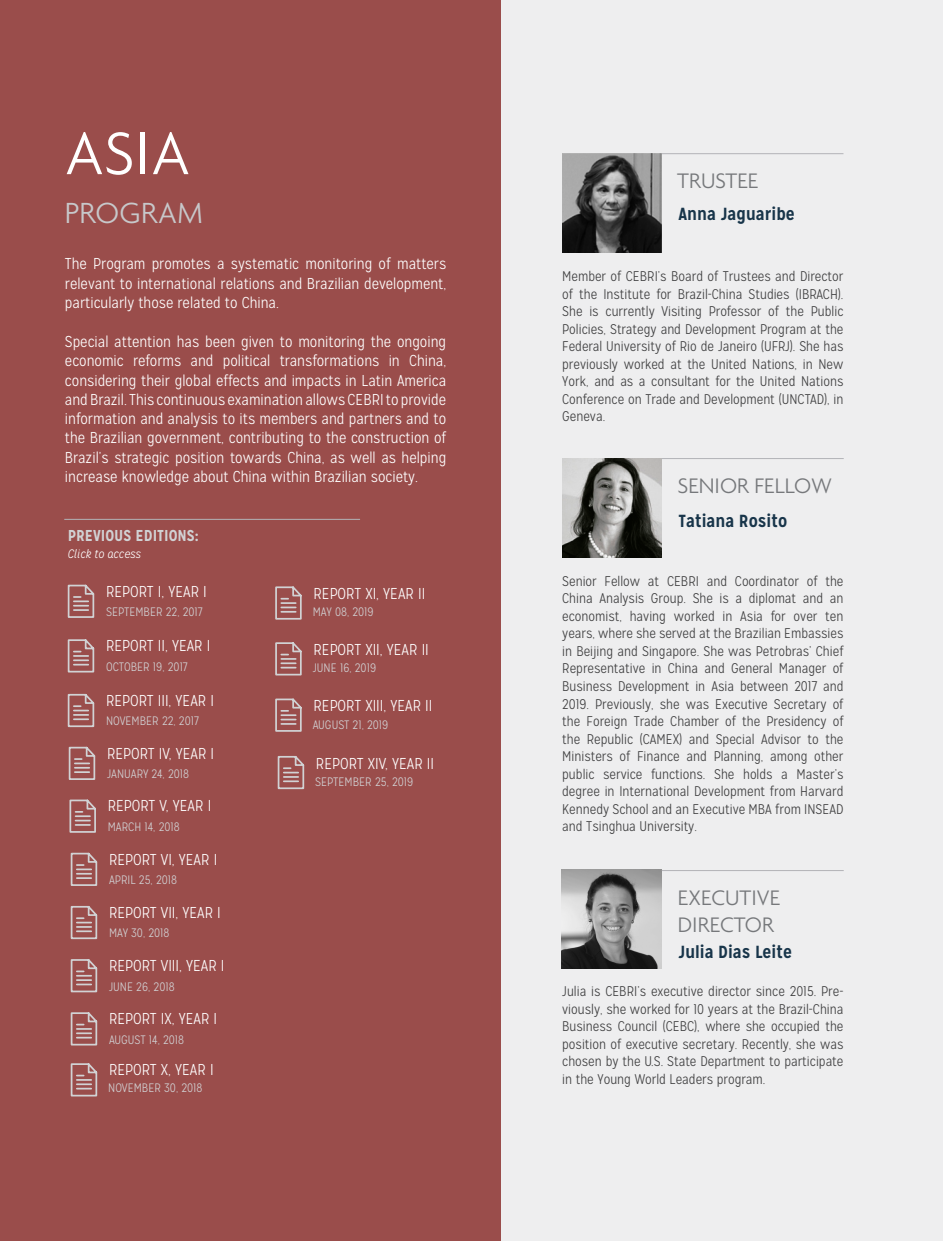
<style>
.page{position:relative;width:943px;height:1241px;background:#fff}
.page>*{position:absolute;margin:0;border:0;box-sizing:border-box;transform-origin:0 0}
.Titulo_Paper{font:300 64.75px "Agenda";color:#fff}
.Titulo_Paper-2{font:300 31.5px "Agenda";letter-spacing:.01em;color:#c7c8ca}
.t1{font:300 22.75px/27.3px "Agenda";color:#76787b}
.t2{font:700 17.5px "Mission Gothic";color:#18354a}
.t3{font:300 15.75px/19.2px "Mission Gothic";color:#fff;text-align:justify}
.t4{font:700 15.75px "Mission Gothic";color:#d1d2d4}
.t5{font:300 14px/17.5px "Mission Gothic";color:#3e3e3f;text-align:justify}
.t6{font:300 12.25px "Mission Gothic";color:#d1d2d4}
.t7{font:italic 300 12.25px "Mission Gothic";color:#fff}
</style>
<div class="page">
<div style="left:0;top:0;width:943px;height:1240px;background:#eeeeef"></div>
<div style="left:0;top:0;width:501px;height:1240px;background:#9a4d4b"></div>
<img style="left:562px;top:458px;width:99px;height:99px">
<hr style="left:661px;top:153px;width:182px;height:1px;background:#b2b3b7">
<hr style="left:662px;top:458px;width:181px;height:1px;background:#b2b3b7">
<hr style="left:64px;top:519px;width:296px;height:1px;background:#b2b3b7">
<img style="left:562px;top:869px;width:99px;height:99px">
<hr style="left:662px;top:870px;width:181px;height:1px;background:#b2b3b7">
<svg style="left:67px;top:639px;width:28px;height:34px"></svg>
<svg style="left:67px;top:693px;width:28px;height:34px"></svg>
<svg style="left:68px;top:746px;width:28px;height:34px"></svg>
<svg style="left:69px;top:799px;width:27px;height:34px"></svg>
<svg style="left:70px;top:852px;width:28px;height:34px"></svg>
<svg style="left:70px;top:906px;width:28px;height:33px"></svg>
<svg style="left:70px;top:959px;width:28px;height:34px"></svg>
<svg style="left:70px;top:1012px;width:28px;height:34px"></svg>
<svg style="left:70px;top:1063px;width:28px;height:34px"></svg>
<img style="left:562px;top:154px;width:99px;height:99px">
<svg style="left:275px;top:586px;width:27px;height:34px"></svg>
<svg style="left:67px;top:584px;width:28px;height:34px"></svg>
<svg style="left:275px;top:642px;width:27px;height:34px"></svg>
<svg style="left:275px;top:698px;width:27px;height:34px"></svg>
<svg style="left:277px;top:756px;width:28px;height:33px"></svg>
<p class="Titulo_Paper" style="left:65px;top:115px;width:127px">ASIA</p>
<p class="Titulo_Paper-2" style="left:65px;top:194px;width:140px">PROGRAM</p>
<p class="t3" style="left:65px;top:254px;width:383px">The Program promotes a systematic monitoring of matters relevant to international relations and Brazilian development, particularly those related to China.</p>
<p class="t3" style="left:65px;top:332px;width:383px">Special attention has been given to monitoring the ongoing economic reforms and political transformations in China, considering their global effects and impacts in Latin America and Brazil. This continuous examination allows CEBRI to provide information and analysis to its members and partners and to the Brazilian government, contributing to the construction of Brazil’s strategic position towards China, as well as helping increase knowledge about China within Brazilian society.</p>
<p class="t4" style="left:68px;top:525px;width:132px">PREVIOUS EDITIONS:</p>
<p class="t7" style="left:68px;top:546px;width:75px">Click to access</p>
<p class="t3" style="left:106px;top:581px;width:102px">REPORT I, YEAR I</p>
<p class="t6" style="left:106px;top:604px;width:98px">SEPTEMBER 22, 2017</p>
<p class="t3" style="left:106px;top:636px;width:106px">REPORT II, YEAR I</p>
<p class="t6" style="left:106px;top:659px;width:83px">OCTOBER 19, 2017</p>
<p class="t3" style="left:106px;top:690px;width:109px">REPORT III, YEAR I</p>
<p class="t6" style="left:106px;top:714px;width:94px">NOVEMBER 22, 2017</p>
<p class="t3" style="left:107px;top:743px;width:109px">REPORT IV, YEAR I</p>
<p class="t6" style="left:107px;top:766px;width:84px">JANUARY 24, 2018</p>
<p class="t3" style="left:108px;top:796px;width:105px">REPORT V, YEAR I</p>
<p class="t6" style="left:108px;top:819px;width:74px">MARCH 14, 2018</p>
<p class="t3" style="left:109px;top:849px;width:110px">REPORT VI, YEAR I</p>
<p class="t6" style="left:109px;top:872px;width:70px">APRIL 25, 2018</p>
<p class="t3" style="left:109px;top:902px;width:113px">REPORT VII, YEAR I</p>
<p class="t6" style="left:109px;top:925px;width:62px">MAY 30, 2018</p>
<p class="t3" style="left:109px;top:955px;width:117px">REPORT VIII, YEAR I</p>
<p class="t6" style="left:109px;top:979px;width:67px">JUNE 26, 2018</p>
<p class="t3" style="left:109px;top:1009px;width:110px">REPORT IX, YEAR I</p>
<p class="t6" style="left:109px;top:1032px;width:77px">AUGUST 14, 2018</p>
<p class="t3" style="left:109px;top:1059px;width:106px">REPORT X, YEAR I</p>
<p class="t6" style="left:108px;top:1080px;width:96px">NOVEMBER 30, 2018</p>
<p class="t3" style="left:313px;top:584px;width:113px">REPORT XI, YEAR II</p>
<p class="t6" style="left:313px;top:604px;width:62px">MAY 08, 2019</p>
<p class="t3" style="left:313px;top:640px;width:117px">REPORT XII, YEAR II</p>
<p class="t6" style="left:313px;top:661px;width:65px">JUNE 16, 2019</p>
<p class="t3" style="left:313px;top:696px;width:120px">REPORT XIII, YEAR II</p>
<p class="t6" style="left:313px;top:717px;width:77px">AUGUST 21, 2019</p>
<p class="t3" style="left:316px;top:753px;width:120px">REPORT XIV, YEAR II</p>
<p class="t6" style="left:315px;top:774px;width:100px">SEPTEMBER 25, 2019</p>
<p class="t1" style="left:677px;top:166px;width:82px">TRUSTEE</p>
<p class="t2" style="left:678px;top:202px;width:118px">Anna Jaguaribe</p>
<p class="t5" style="left:562px;top:267px;width:283px">Member of CEBRI’s Board of Trustees and Director of the Institute for Brazil-China Studies (IBRACH).<br>She is currently Visiting Professor of the Public Policies, Strategy and Development Program at the Federal University of Rio de Janeiro (UFRJ). She has previously worked at the United Nations, in New York, and as a consultant for the United Nations Conference on Trade and Development (UNCTAD), in Geneva.</p>
<p class="t1" style="left:678px;top:471px;width:156px">SENIOR FELLOW</p>
<p class="t2" style="left:678px;top:509px;width:110px">Tatiana Rosito</p>
<p class="t5" style="left:562px;top:572px;width:283px">Senior Fellow at CEBRI and Coordinator of the China Analysis Group. She is a diplomat and an economist, having worked in Asia for over ten years, where she served at the Brazilian Embassies in Beijing and Singapore. She was Petrobras’ Chief Representative in China and General Manager of Business Development in Asia between 2017 and 2019. Previously, she was Executive Secretary of the Foreign Trade Chamber of the Presidency of the Republic (CAMEX) and Special Advisor to the Ministers of Finance and Planning, among other public service functions. She holds a Master’s degree in International Development from Harvard Kennedy School and an Executive MBA from INSEAD and Tsinghua University.</p>
<p class="t1" style="left:678px;top:883px;width:104px">EXECUTIVE<br>DIRECTOR</p>
<p class="t2" style="left:678px;top:941px;width:115px">Julia Dias Leite</p>
<p class="t5" style="left:562px;top:982px;width:283px">Julia is CEBRI’s executive director since 2015. Pre&shy;viously, she worked for 10 years at the Brazil-China Business Council (CEBC), where she occupied the position of executive secretary. Recently, she was chosen by the U.S. State Department to participate in the Young World Leaders program.</p>
</div>
